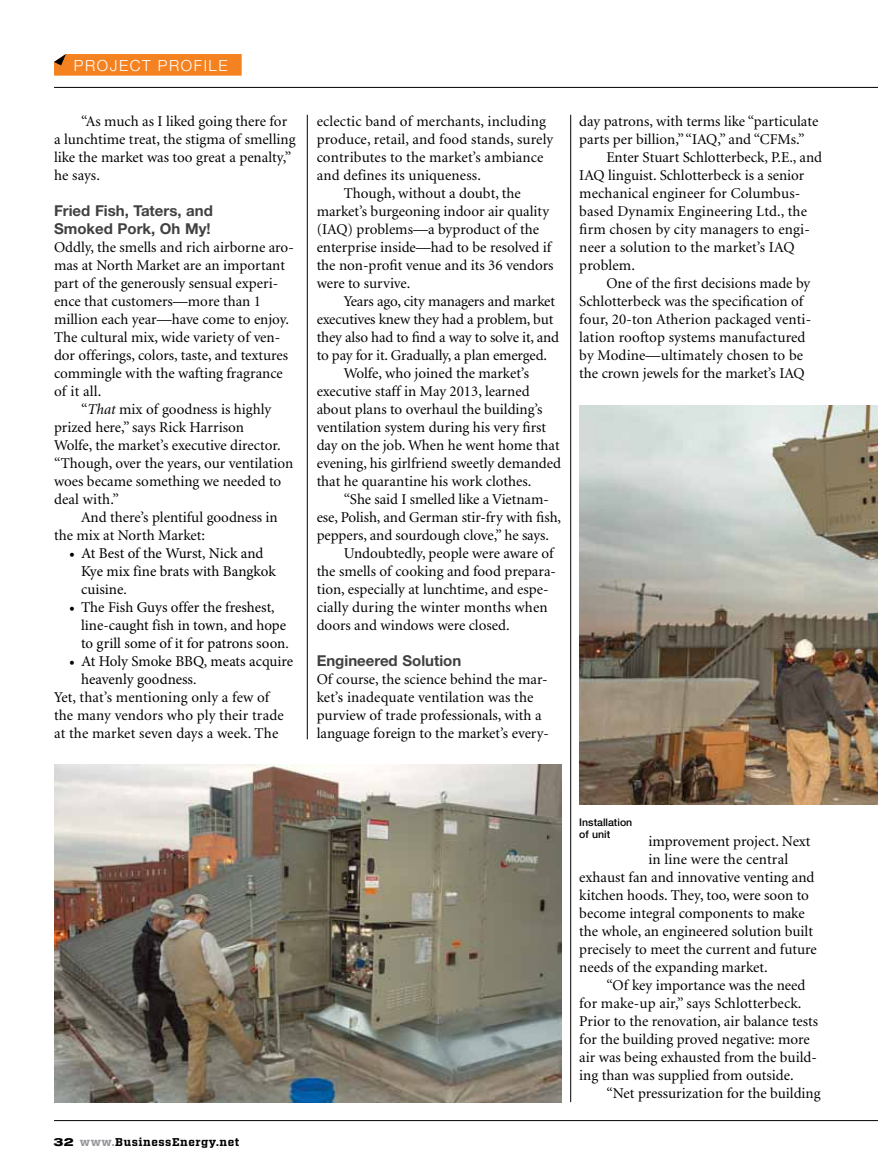
<style>
.page{position:relative;width:878px;height:1175px;background:#fff}
.page>*{position:absolute;margin:0;border:0;box-sizing:border-box;transform-origin:0 0}
.t1{font:300 15.3px "Helvetica Neue";letter-spacing:.1em;color:#fff}
.t2{font:15px/18px "Minion";color:#000}
.t3{font:15px/18px "Minion Pro";letter-spacing:-.005em;color:#000}
.t4{font:700 15px/18px "Helvetica Neue";color:#414042}
.t5{font:700 11.25px "Vitesse";letter-spacing:.05em;color:#000}
.t6{font:500 10.5px/12px "Helvetica Neue";color:#000}
.s1{font-style:italic}
.s2{font-family:"Helvetica Neue";font-weight:800;font-stretch:expanded}
.s3{color:#939598}
</style>
<div class="page">
<hr style="left:54px;top:1120px;width:824px;height:1px;background:#000">
<hr style="left:54px;top:87px;width:824px;height:1px;background:#000">
<svg style="left:54px;top:54px;width:188px;height:22px;background:#f28426"></svg>
<img style="left:579px;top:405px;width:299px;height:399px">
<img style="left:54px;top:764px;width:507px;height:338px">
<hr style="left:307px;top:115px;width:1px;height:624px;background:#000">
<hr style="left:570px;top:115px;width:1px;height:987px;background:#000">
<p class="t1" style="left:74px;top:56px;width:155px">PROJECT PROFILE</p>
<p class="t2" style="left:54px;top:113px;width:243px;text-indent:27px">“As much as I liked going there for a lunchtime treat, the stigma of smelling like the market was too great a penalty,” he says.</p>
<p class="t4" style="left:54px;top:201px;width:160px">Fried Fish, Taters, and<br>Smoked Pork, Oh My!</p>
<p class="t2" style="left:54px;top:239px;width:241px">Oddly, the smells and rich airborne aro-</p>
<p class="t2" style="left:54px;top:257px;width:232px">mas at North Market are an important</p>
<p class="t2" style="left:54px;top:275px;width:226px">part of the generously sensual experi-</p>
<p class="t2" style="left:54px;top:293px;width:208px">ence that customers—more than 1</p>
<p class="t2" style="left:54px;top:311px;width:237px">million each year—have come to enjoy.</p>
<p class="t2" style="left:54px;top:329px;width:228px">The cultural mix, wide variety of ven-</p>
<p class="t2" style="left:54px;top:347px;width:236px">dor offerings, colors, taste, and textures</p>
<p class="t2" style="left:54px;top:365px;width:230px">commingle with the wafting fragrance</p>
<p class="t2" style="left:54px;top:383px;width:49px">of it all.</p>
<p class="t2" style="left:81px;top:401px;width:192px">“<span class="s1">That</span> mix of goodness is highly</p>
<p class="t2" style="left:54px;top:419px;width:191px">prized here,” says Rick Harrison</p>
<p class="t2" style="left:54px;top:437px;width:228px">Wolfe, the market’s executive director.</p>
<p class="t2" style="left:54px;top:455px;width:241px">“Though, over the years, our ventilation</p>
<p class="t2" style="left:54px;top:473px;width:229px">woes became something we needed to</p>
<p class="t2" style="left:54px;top:491px;width:66px">deal with.”</p>
<p class="t2" style="left:81px;top:509px;width:198px">And there’s plentiful goodness in</p>
<p class="t2" style="left:54px;top:527px;width:153px">the mix at North Market:</p>
<p class="t3" style="left:81px;top:544px;width:196px;text-indent:-12px">• At Best of the Wurst, Nick and<br>Kye mix fine brats with Bangkok cuisine.</p>
<p class="t3" style="left:81px;top:598px;width:209px;text-indent:-12px">• The Fish Guys offer the freshest, line-caught fish in town, and hope to grill some of it for patrons soon.</p>
<p class="t3" style="left:81px;top:652px;width:214px;text-indent:-12px">• At Holy Smoke BBQ, meats acquire heavenly goodness.</p>
<p class="t2" style="left:54px;top:689px;width:231px">Yet, that’s mentioning only a few of the many vendors who ply their trade at the market seven days a week. The</p>
<p class="t2" style="left:316px;top:113px;width:231px">eclectic band of merchants, including</p>
<p class="t2" style="left:316px;top:131px;width:238px">produce, retail, and food stands, surely</p>
<p class="t2" style="left:316px;top:149px;width:228px">contributes to the market’s ambiance</p>
<p class="t2" style="left:316px;top:167px;width:166px">and defines its uniqueness.</p>
<p class="t2" style="left:344px;top:185px;width:179px">Though, without a doubt, the</p>
<p class="t2" style="left:316px;top:203px;width:234px">market’s burgeoning indoor air quality</p>
<p class="t2" style="left:316px;top:221px;width:224px">(IAQ) problems—a byproduct of the</p>
<p class="t2" style="left:316px;top:239px;width:236px">enterprise inside—had to be resolved if</p>
<p class="t2" style="left:316px;top:257px;width:238px">the non-profit venue and its 36 vendors</p>
<p class="t2" style="left:316px;top:275px;width:95px">were to survive.</p>
<p class="t2" style="left:344px;top:293px;width:213px">Years ago, city managers and market</p>
<p class="t2" style="left:316px;top:311px;width:238px">executives knew they had a problem, but</p>
<p class="t2" style="left:316px;top:329px;width:244px">they also had to find a way to solve it, and</p>
<p class="t2" style="left:316px;top:347px;width:232px">to pay for it. Gradually, a plan emerged.</p>
<p class="t2" style="left:344px;top:365px;width:187px">Wolfe, who joined the market’s</p>
<p class="t2" style="left:316px;top:383px;width:214px">executive staff in May 2013, learned</p>
<p class="t2" style="left:316px;top:401px;width:227px">about plans to overhaul the building’s</p>
<p class="t2" style="left:316px;top:419px;width:231px">ventilation system during his very first</p>
<p class="t2" style="left:316px;top:437px;width:244px">day on the job. When he went home that</p>
<p class="t2" style="left:316px;top:455px;width:246px">evening, his girlfriend sweetly demanded</p>
<p class="t2" style="left:316px;top:473px;width:216px">that he quarantine his work clothes.</p>
<p class="t2" style="left:344px;top:491px;width:207px">“She said I smelled like a Vietnam-</p>
<p class="t2" style="left:316px;top:509px;width:246px">ese, Polish, and German stir-fry with fish,</p>
<p class="t2" style="left:316px;top:527px;width:234px">peppers, and sourdough clove,” he says.</p>
<p class="t2" style="left:344px;top:545px;width:211px">Undoubtedly, people were aware of</p>
<p class="t2" style="left:316px;top:563px;width:241px">the smells of cooking and food prepara-</p>
<p class="t2" style="left:316px;top:581px;width:233px">tion, especially at lunchtime, and espe-</p>
<p class="t2" style="left:316px;top:599px;width:232px">cially during the winter months when</p>
<p class="t2" style="left:316px;top:617px;width:194px">doors and windows were closed.</p>
<p class="t4" style="left:316px;top:651px;width:146px">Engineered Solution</p>
<p class="t2" style="left:316px;top:671px;width:234px">Of course, the science behind the mar&shy;ket’s inadequate ventilation was the purview of trade professionals, with a language foreign to the market’s every-</p>
<p class="t2" style="left:579px;top:113px;width:240px">day patrons, with terms like “particulate</p>
<p class="t2" style="left:579px;top:131px;width:227px">parts per billion,” “IAQ,” and “CFMs.”</p>
<p class="t2" style="left:606px;top:149px;width:217px">Enter Stuart Schlotterbeck, P.E., and</p>
<p class="t2" style="left:579px;top:167px;width:226px">IAQ linguist. Schlotterbeck is a senior</p>
<p class="t2" style="left:579px;top:185px;width:222px">mechanical engineer for Columbus-</p>
<p class="t2" style="left:579px;top:203px;width:229px">based Dynamix Engineering Ltd., the</p>
<p class="t2" style="left:579px;top:221px;width:232px">firm chosen by city managers to engi-</p>
<p class="t2" style="left:579px;top:239px;width:217px">neer a solution to the market’s IAQ</p>
<p class="t2" style="left:579px;top:257px;width:57px">problem.</p>
<p class="t2" style="left:606px;top:275px;width:205px">One of the first decisions made by</p>
<p class="t2" style="left:579px;top:293px;width:225px">Schlotterbeck was the specification of</p>
<p class="t2" style="left:579px;top:311px;width:233px">four, 20-ton Atherion packaged venti-</p>
<p class="t2" style="left:579px;top:329px;width:228px">lation rooftop systems manufactured</p>
<p class="t2" style="left:579px;top:347px;width:225px">by Modine—ultimately chosen to be</p>
<p class="t2" style="left:579px;top:365px;width:227px">the crown jewels for the market’s IAQ</p>
<p class="t5" style="left:53px;top:1134px;width:187px"><span class="s2">32</span> <span class="s3">www.</span>BusinessEnergy.net</p>
<p class="t6" style="left:579px;top:815px;width:54px">Installation of unit</p>
<p class="t2" style="left:648px;top:833px;width:164px">improvement project. Next</p>
<p class="t2" style="left:648px;top:851px;width:141px">in line were the central</p>
<p class="t2" style="left:579px;top:869px;width:237px">exhaust fan and innovative venting and</p>
<p class="t2" style="left:579px;top:887px;width:231px">kitchen hoods. They, too, were soon to</p>
<p class="t2" style="left:579px;top:905px;width:227px">become integral components to make</p>
<p class="t2" style="left:579px;top:923px;width:235px">the whole, an engineered solution built</p>
<p class="t2" style="left:579px;top:941px;width:239px">precisely to meet the current and future</p>
<p class="t2" style="left:579px;top:959px;width:190px">needs of the expanding market.</p>
<p class="t2" style="left:606px;top:977px;width:201px">“Of key importance was the need</p>
<p class="t2" style="left:579px;top:995px;width:224px">for make-up air,” says Schlotterbeck.</p>
<p class="t2" style="left:579px;top:1013px;width:240px">Prior to the renovation, air balance tests</p>
<p class="t2" style="left:579px;top:1031px;width:232px">for the building proved negative: more</p>
<p class="t2" style="left:579px;top:1049px;width:239px">air was being exhausted from the build-</p>
<p class="t2" style="left:579px;top:1067px;width:216px">ing than was supplied from outside.</p>
<p class="t2" style="left:606px;top:1085px;width:216px">“Net pressurization for the building</p>
</div>
